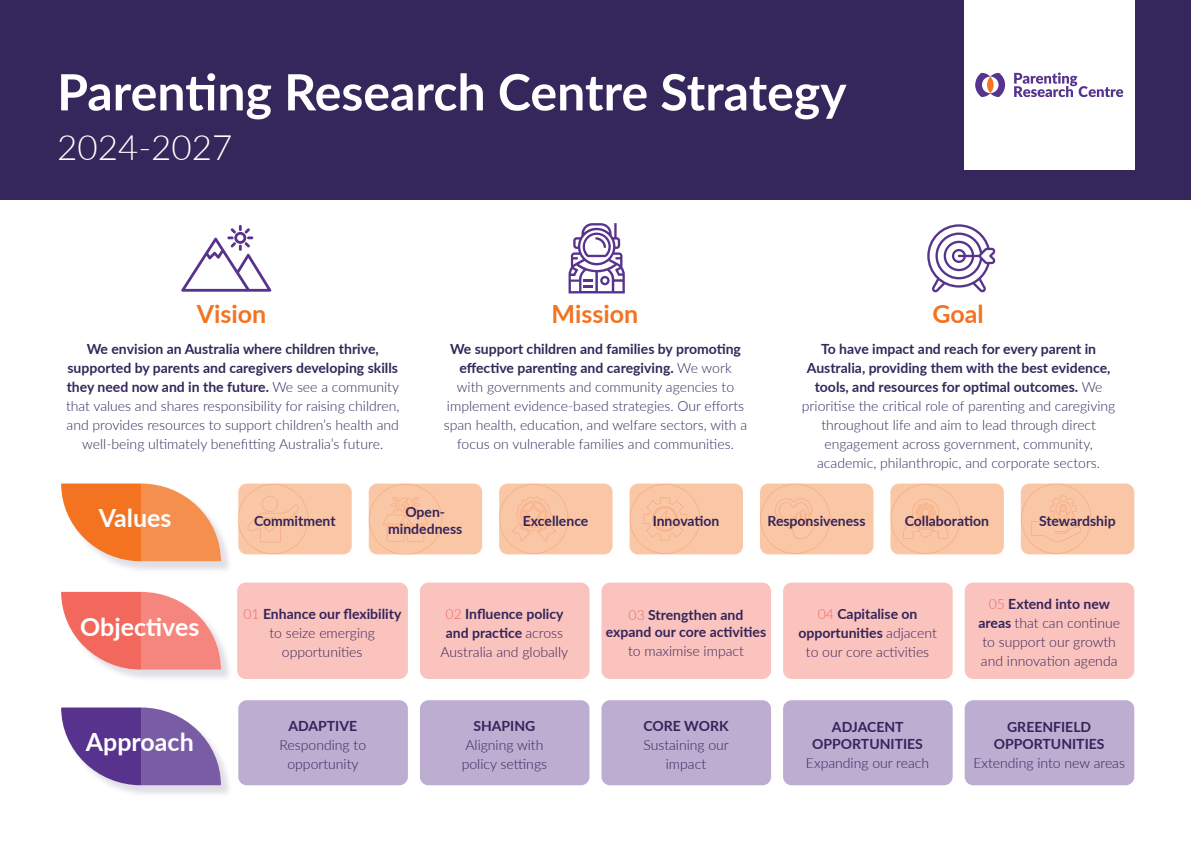
<style>
.page{position:relative;width:1191px;height:842px;background:#fff}
.page>*{position:absolute;margin:0;border:0;box-sizing:border-box;transform-origin:0 0}
.Heading_1{font:700 50px "Lato";color:#fff}
.Heading_1-2{font:300 35px "Lato";color:#fff}
.Heading_2{font:700 25px "Lato";color:#fff}
.Heading_2-2{font:700 25px "Lato";color:#f37321}
.t1{font:300 14px/19px "Lato";color:#35265b;text-align:center}
.Heading_3{font:300 14px/19px "Lato";color:#342459;text-align:center}
.Heading_3-2{font:700 14px/17px "Lato";color:#342459;text-align:center}
.s1{font-weight:700}
.s2{font-weight:300;color:#f2685c}
.s3{font-weight:300}
.s4{color:#f2685c}
</style>
<div class="page">
<div style="left:63px;top:485px;width:170px;height:89px;background:#342459;opacity:.15"></div>
<div style="left:63px;top:593px;width:170px;height:89px;background:#342459;opacity:.15"></div>
<div style="left:63px;top:709px;width:170px;height:89px;background:#342459;opacity:.15"></div>
<div style="left:238px;top:483px;width:114px;height:71px;background:#fac7a6;border-radius:9px"></div>
<svg style="left:238px;top:483px;width:71px;height:72px"></svg>
<div style="left:0;top:0;width:1191px;height:200px;background:#35265b"></div>
<svg style="left:61px;top:483px;width:160px;height:78px"></svg>
<div style="left:964px;top:0;width:170px;height:170px;background:#fff"></div>
<svg style="left:1014px;top:73px;width:109px;height:24px"></svg>
<svg style="left:975px;top:73px;width:30px;height:24px"></svg>
<svg style="left:982px;top:77px;width:16px;height:16px"></svg>
<div style="left:987px;top:77px;width:6px;height:16px;background:#f47423;border-radius:50%"></div>
<div style="left:238px;top:700px;width:170px;height:85px;background:#bcadd1;border-radius:9px"></div>
<div style="left:420px;top:700px;width:169px;height:85px;background:#bcadd1;border-radius:9px"></div>
<div style="left:601px;top:700px;width:170px;height:85px;background:#bcadd1;border-radius:9px"></div>
<div style="left:783px;top:700px;width:169px;height:85px;background:#bcadd1;border-radius:9px"></div>
<div style="left:964px;top:700px;width:170px;height:85px;background:#bcadd1;border-radius:9px"></div>
<div style="left:237px;top:583px;width:171px;height:96px;background:#fac3be;border-radius:9px"></div>
<div style="left:420px;top:583px;width:169px;height:96px;background:#fac3be;border-radius:9px"></div>
<div style="left:601px;top:583px;width:170px;height:96px;background:#fac3be;border-radius:9px"></div>
<div style="left:783px;top:583px;width:169px;height:96px;background:#fac3be;border-radius:9px"></div>
<div style="left:964px;top:583px;width:170px;height:96px;background:#fac3be;border-radius:9px"></div>
<div style="left:369px;top:483px;width:113px;height:71px;background:#fac7a6;border-radius:9px"></div>
<div style="left:499px;top:483px;width:113px;height:71px;background:#fac7a6;border-radius:9px"></div>
<div style="left:629px;top:483px;width:114px;height:71px;background:#fac7a6;border-radius:9px"></div>
<div style="left:760px;top:483px;width:113px;height:71px;background:#fac7a6;border-radius:9px"></div>
<div style="left:890px;top:483px;width:113px;height:71px;background:#fac7a6;border-radius:9px"></div>
<div style="left:1020px;top:483px;width:114px;height:71px;background:#fac7a6;border-radius:9px"></div>
<svg style="left:181px;top:225px;width:90px;height:67px"></svg>
<svg style="left:568px;top:223px;width:57px;height:70px"></svg>
<svg style="left:927px;top:224px;width:68px;height:69px"></svg>
<svg style="left:61px;top:592px;width:160px;height:78px"></svg>
<svg style="left:61px;top:707px;width:160px;height:78px"></svg>
<svg style="left:368px;top:483px;width:75px;height:72px"></svg>
<svg style="left:499px;top:483px;width:70px;height:72px"></svg>
<svg style="left:760px;top:483px;width:71px;height:72px"></svg>
<svg style="left:890px;top:483px;width:71px;height:72px"></svg>
<svg style="left:1020px;top:483px;width:72px;height:72px"></svg>
<svg style="left:629px;top:483px;width:72px;height:72px"></svg>
<p class="Heading_1" style="left:57px;top:55px;width:791px">Parenting Research Centre Strategy</p>
<p class="Heading_1-2" style="left:57px;top:123px;width:177px">2024-2027</p>
<p class="Heading_2-2" style="left:197px;top:295px;width:71px">Vision</p>
<p class="t1" style="left:66px;top:339px;width:335px"><span class="s1">We envision an Australia where children thrive, supported by parents and caregivers developing skills they need now and in the future.</span> We see a community that values and shares responsibility for raising children, and provides resources to support children’s health and well-being ultimately benefitting Australia’s future.</p>
<p class="Heading_2-2" style="left:932px;top:295px;width:53px">Goal</p>
<p class="Heading_2-2" style="left:551px;top:295px;width:88px">Mission</p>
<p class="t1" style="left:444px;top:339px;width:305px"><span class="s1">We support children and families by promoting effective parenting and caregiving.</span> We work<br>with governments and community agencies to implement evidence-based strategies. Our efforts span health, education, and welfare sectors, with a focus on vulnerable families and communities.</p>
<p class="t1" style="left:802px;top:339px;width:315px"><span class="s1">To have impact and reach for every parent in Australia, providing them with the best evidence, tools, and resources for optimal outcomes.</span> We prioritise the critical role of parenting and caregiving throughout life and aim to lead through direct engagement across government, community, academic, philanthropic, and corporate sectors.</p>
<p class="Heading_3-2" style="left:388px;top:503px;width:76px">Open&shy;mindedness</p>
<p class="Heading_2" style="left:99px;top:500px;width:74px">Values</p>
<p class="Heading_3-2" style="left:523px;top:512px;width:67px">Excellence</p>
<p class="Heading_3-2" style="left:652px;top:512px;width:68px">Innovation</p>
<p class="Heading_3-2" style="left:767px;top:512px;width:100px">Responsiveness</p>
<p class="Heading_3-2" style="left:904px;top:512px;width:86px">Collaboration</p>
<p class="Heading_3-2" style="left:1039px;top:512px;width:78px">Stewardship</p>
<p class="Heading_3-2" style="left:254px;top:512px;width:83px">Commitment</p>
<p class="Heading_2" style="left:80px;top:608px;width:121px">Objectives</p>
<p class="Heading_2" style="left:86px;top:724px;width:109px">Approach</p>
<p class="Heading_3-2" style="left:243px;top:604px;width:160px"><span class="s2">01</span> Enhance our flexibility</p>
<p class="Heading_3" style="left:269px;top:623px;width:107px">to seize emerging opportunities</p>
<p class="Heading_3-2" style="left:288px;top:716px;width:70px">ADAPTIVE</p>
<p class="Heading_3" style="left:279px;top:735px;width:88px">Responding to opportunity</p>
<p class="Heading_3-2" style="left:440px;top:603px;width:129px;line-height:19px"><span class="s2">02</span> Influence policy and practice <span class="s3">across<br>Australia and globally</span></p>
<p class="Heading_3-2" style="left:606px;top:605px;width:162px"><span class="s2">03</span> Strengthen and expand our core activities</p>
<p class="Heading_3" style="left:628px;top:641px;width:117px">to maximise impact</p>
<p class="Heading_3" style="left:462px;top:716px;width:87px"><span class="s1">SHAPING<br></span>Aligning with policy settings</p>
<p class="Heading_3-2" style="left:643px;top:716px;width:87px">CORE WORK</p>
<p class="Heading_3" style="left:643px;top:735px;width:87px">Sustaining our impact</p>
<p class="Heading_3" style="left:798px;top:604px;width:140px"><span class="s4">04</span> <span class="s1">Capitalise on opportunities</span> adjacent to our core activities</p>
<p class="Heading_3" style="left:978px;top:594px;width:143px"><span class="s4">05</span> <span class="s1">Extend into new areas</span> that can continue to support our growth and innovation agenda</p>
<p class="Heading_3-2" style="left:812px;top:717px;width:112px">ADJACENT<br>OPPORTUNITIES</p>
<p class="Heading_3" style="left:806px;top:753px;width:125px">Expanding our reach</p>
<p class="Heading_3-2" style="left:993px;top:717px;width:112px">GREENFIELD<br>OPPORTUNITIES</p>
<p class="Heading_3" style="left:973px;top:753px;width:153px">Extending into new areas</p>
</div>
